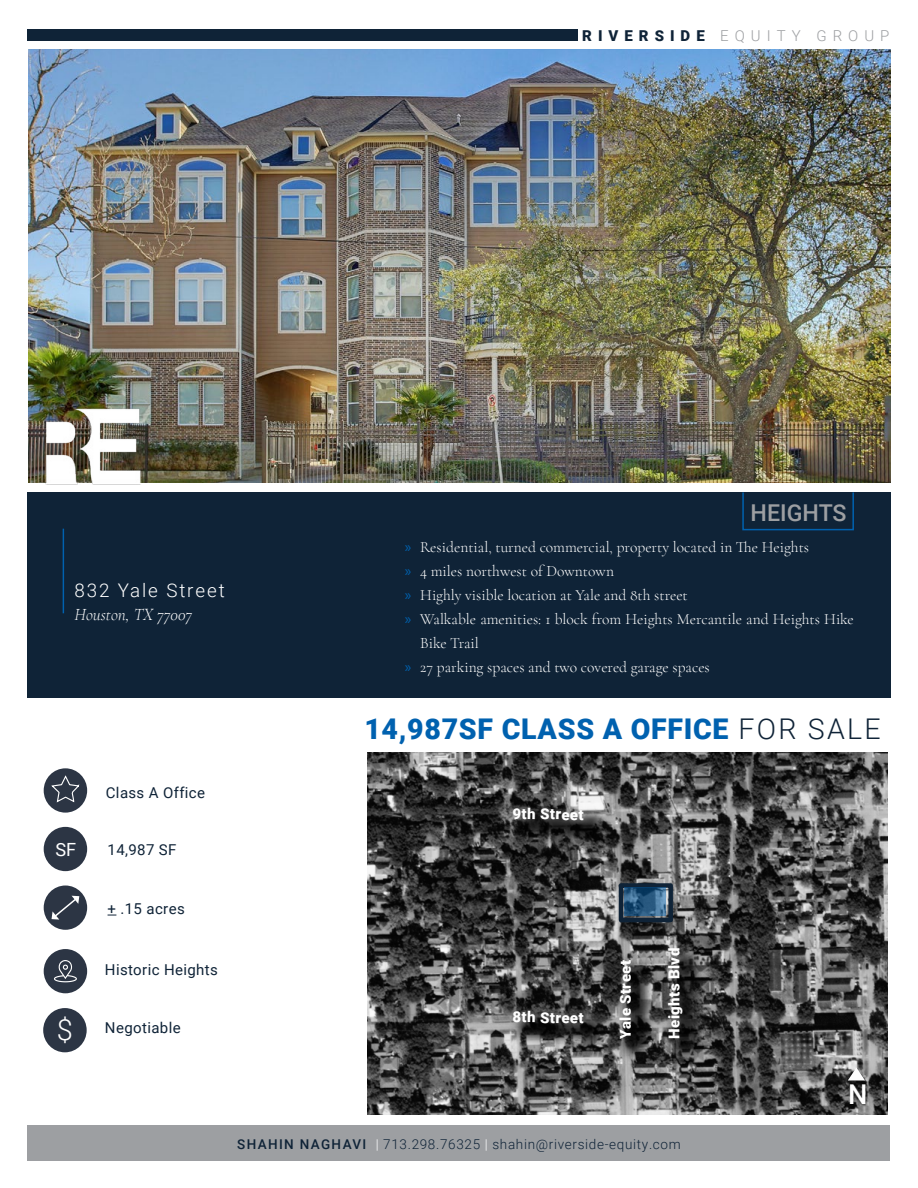
<style>
.page{position:relative;width:918px;height:1188px;background:#fff}
.page>*{position:absolute;margin:0;border:0;box-sizing:border-box;transform-origin:0 0}
.t1{font:300 28.95px "Roboto";color:#fff}
.t2{font:900 28.5px "Roboto";letter-spacing:.025em;color:#0061af}
.t3{font:500 27.3px "Roboto";color:#fff}
.t4{font:500 23.25px "Roboto";color:#9d9fa2}
.t5{font:300 18.75px "Roboto";letter-spacing:.1em;color:#fff}
.t6{font:18.15px "Roboto";color:#fff}
.t7{font:italic 300 17.25px "Cormorant Garamond";color:#fff}
.t8{font:300 15.45px "Cormorant Garamond";color:#fff}
.t9{font:15px "Roboto";letter-spacing:.025em;color:#0f2337}
.t10{font:900 15px "Roboto";letter-spacing:.025em;color:#fff}
.t11{font:300 15px "Roboto";letter-spacing:.4em;color:#9d9fa2}
.t12{font:300 13.5px "Roboto";letter-spacing:.05em;color:#0f2337}
.s1{font-weight:900;color:#0f2337}
.s2{font-family:"Myriad Pro";font-weight:400;color:#0061af}
.s3{font-weight:300;color:#0f2337}
.s4{font-weight:500}
.s5{color:#fff}
</style>
<div class="page">
<div style="left:27px;top:492px;width:864px;height:206px;background:#0f2337"></div>
<hr style="left:63px;top:529px;width:1px;height:84px;background:#0061af">
<div style="left:27px;top:1125px;width:863px;height:36px;background:#9d9fa2"></div>
<div style="left:27px;top:29px;width:551px;height:12px;background:#0f2337"></div>
<img style="left:28px;top:50px;width:863px;height:433px">
<img style="left:28px;top:401px;width:125px;height:83px">
<div style="left:43px;top:1008px;width:44px;height:44px;background:#2c3544;border-radius:50%"></div>
<div style="left:742px;top:492px;width:112px;height:38px;border:2px solid #0061af"></div>
<div style="left:44px;top:827px;width:43px;height:44px;background:#2c3544;border-radius:50%"></div>
<div style="left:44px;top:768px;width:43px;height:45px;background:#2c3544;border-radius:50%"></div>
<div style="left:44px;top:886px;width:43px;height:44px;background:#2c3544;border-radius:50%"></div>
<svg style="left:52px;top:896px;width:27px;height:24px"></svg>
<div style="left:44px;top:949px;width:43px;height:44px;background:#2c3544;border-radius:50%"></div>
<svg style="left:54px;top:960px;width:23px;height:22px"></svg>
<img style="left:367px;top:752px;width:521px;height:362px">
<div style="left:617px;top:957px;width:39px;height:106px;background:#000;opacity:.75"></div>
<div style="left:665px;top:945px;width:42px;height:118px;background:#000;opacity:.75"></div>
<div style="left:510px;top:1008px;width:98px;height:41px;background:#000;opacity:.75"></div>
<div style="left:510px;top:805px;width:98px;height:40px;background:#000;opacity:.75"></div>
<svg style="left:848px;top:1068px;width:17px;height:13px"></svg>
<svg style="left:51px;top:772px;width:29px;height:31px"></svg>
<div style="left:619px;top:883px;width:54px;height:39px;border:4px solid #0f2337"></div>
<svg style="left:624px;top:888px;width:42px;height:28px"></svg>
<p class="t11" style="left:582px;top:25px;width:309px"><span class="s1">RIVERSIDE</span> EQUITY GROUP</p>
<p class="t5" style="left:75px;top:577px;width:152px">832 Yale Street</p>
<p class="t7" style="left:75px;top:605px;width:119px">Houston, TX 77007</p>
<p class="t6" style="left:55px;top:836px;width:22px">SF</p>
<p class="t9" style="left:106px;top:782px;width:101px">Class A Office</p>
<p class="t9" style="left:108px;top:839px;width:70px">14,987 SF</p>
<h3 class="t4" style="left:751px;top:496px;width:97px">HEIGHTS</h3>
<p class="t8" style="left:405px;top:538px;width:406px"><span class="s2">»</span> Residential, turned commercial, property located in The Heights</p>
<p class="t8" style="left:405px;top:562px;width:211px"><span class="s2">»</span> 4 miles northwest of Downtown</p>
<p class="t8" style="left:405px;top:586px;width:284px"><span class="s2">»</span> Highly visible location at Yale and 8th street</p>
<p class="t8" style="left:405px;top:610px;width:450px"><span class="s2">»</span> Walkable amenities: 1 block from Heights Mercantile and Heights Hike</p>
<p class="t8" style="left:420px;top:633px;width:60px">Bike Trail</p>
<p class="t8" style="left:405px;top:657px;width:306px"><span class="s2">»</span> 27 parking spaces and two covered garage spaces</p>
<h2 class="t2" style="left:364px;top:709px;width:518px">14,987SF CLASS A OFFICE <span class="s3">FOR SALE</span></h2>
<p class="t10" style="left:513px;top:803px;width:73px;rotate:1deg">9th Street</p>
<h1 class="t1" style="left:57px;top:1010px;width:18px">$</h1>
<p class="t9" style="left:108px;top:898px;width:79px">+ .15 acres</p>
<p class="t9" style="left:105px;top:959px;width:114px">Historic Heights</p>
<p class="t9" style="left:105px;top:1017px;width:77px">Negotiable</p>
<p class="t10" style="left:513px;top:1006px;width:73px;rotate:1deg">8th Street</p>
<p class="t10" style="left:615px;top:1039px;width:80px;rotate:-90deg">Yale Street</p>
<p class="t10" style="left:664px;top:1039px;width:92px;rotate:-90deg">Heights Blvd</p>
<p class="t12" style="left:237px;top:1134px;width:445px"><span class="s4">SHAHIN NAGHAVI</span> <span class="s5">|</span> 713.298.76325 <span class="s5">|</span> shahin@riverside-equity.com</p>
<h3 class="t3" style="left:848px;top:1075px;width:21px">N</h3>
</div>
